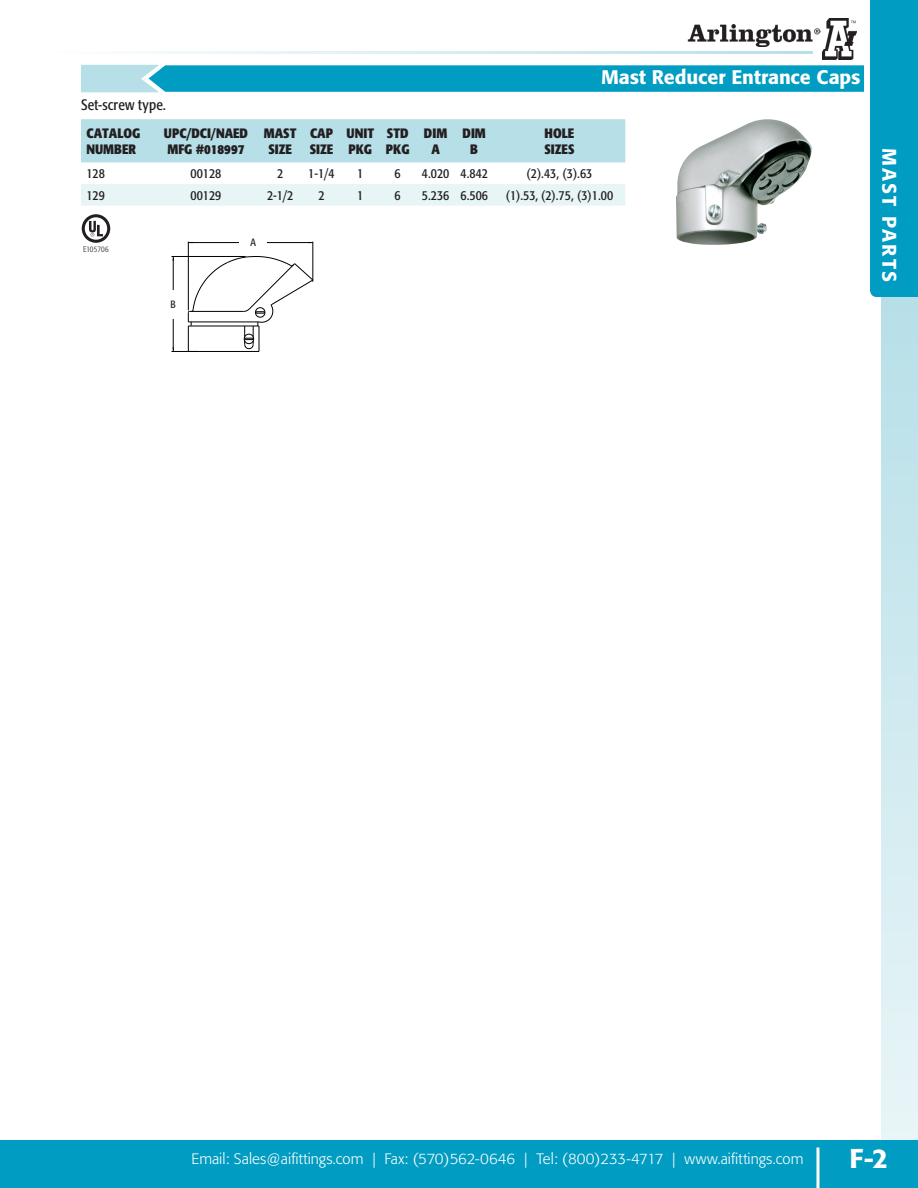
<style>
.page{position:relative;width:918px;height:1188px;background:#fff}
.page>*{position:absolute;margin:0;border:0;box-sizing:border-box;transform-origin:0 0}
.t1{font:500 27px "Formata";color:#fff}
.t2{font:500 19.5px "Formata";color:#fff}
.t3{font:500 19.5px "Formata";letter-spacing:.105em;color:#fff}
.t4{font:300 15px "Formata";color:#fff}
.t5{font:condensed 15px "Formata";letter-spacing:.01em;color:#231f20}
.t6{font:condensed 13.5px "Formata";color:#231f20}
.t7{font:700 condensed 13.5px "Formata";color:#231f20}
.t8{font:condensed 10.5px "Formata";color:#231f20}
.t9{font:300 condensed 8.25px "Formata";letter-spacing:.01em;color:#231f20}
</style>
<div class="page">
<hr style="left:0;top:52px;width:813px;height:2px;background:#b6dfe8">
<div style="left:881px;top:294px;width:37px;height:894px;background:linear-gradient(to bottom,#b7dfe8,#ecf6f9)"></div>
<div style="left:0;top:1140px;width:918px;height:48px;background:#009cc2"></div>
<hr style="left:816px;top:1148px;width:3px;height:40px;background:#fff">
<div style="left:870px;top:0;width:48px;height:297px;background:#009cc2"></div>
<img style="left:822px;top:18px;width:34px;height:41px">
<img style="left:688px;top:24px;width:133px;height:22px">
<img style="left:676px;top:119px;width:136px;height:126px">
<hr style="left:188px;top:242px;width:1px;height:68px;background:#000">
<hr style="left:313px;top:242px;width:1px;height:40px;background:#000">
<hr style="left:188px;top:242px;width:54px;height:1px;background:#000">
<hr style="left:262px;top:242px;width:51px;height:1px;background:#000">
<svg style="left:171px;top:256px;width:143px;height:96px"></svg>
<div style="left:240px;top:234px;width:27px;height:16px;background:#fff"></div>
<div style="left:161px;top:290px;width:24px;height:29px;background:#fff"></div>
<svg style="left:81px;top:65px;width:783px;height:27px;background:#16a4c6"></svg>
<svg style="left:82px;top:214px;width:28px;height:29px"></svg>
<div style="left:81px;top:119px;width:544px;height:43px;background:#b6dfe8"></div>
<div style="left:81px;top:184px;width:544px;height:22px;background:#e7f5f7"></div>
<p class="t5" style="left:81px;top:96px;width:87px">Set-screw type.</p>
<p class="t7" style="left:86px;top:125px;width:56px">CATALOG</p>
<p class="t7" style="left:86px;top:141px;width:51px">NUMBER</p>
<p class="t7" style="left:164px;top:125px;width:86px">UPC/DCI/NAED</p>
<p class="t7" style="left:167px;top:141px;width:79px">MFG #018997</p>
<p class="t7" style="left:264px;top:125px;width:34px">MAST</p>
<p class="t7" style="left:268px;top:141px;width:25px">SIZE</p>
<p class="t7" style="left:310px;top:125px;width:25px">CAP</p>
<p class="t7" style="left:310px;top:141px;width:25px">SIZE</p>
<p class="t7" style="left:347px;top:125px;width:29px">UNIT</p>
<p class="t7" style="left:349px;top:141px;width:25px">PKG</p>
<p class="t7" style="left:387px;top:125px;width:23px">STD</p>
<p class="t7" style="left:386px;top:141px;width:25px">PKG</p>
<p class="t7" style="left:424px;top:125px;width:25px">DIM</p>
<p class="t7" style="left:431px;top:141px;width:10px">A</p>
<p class="t7" style="left:463px;top:125px;width:25px">DIM</p>
<p class="t7" style="left:470px;top:141px;width:9px">B</p>
<p class="t7" style="left:545px;top:125px;width:31px">HOLE</p>
<p class="t7" style="left:544px;top:141px;width:32px">SIZES</p>
<p class="t2" style="left:601px;top:65px;width:261px">Mast Reducer Entrance Caps</p>
<p class="t6" style="left:86px;top:166px;width:20px">128</p>
<p class="t6" style="left:191px;top:166px;width:32px">00128</p>
<p class="t6" style="left:277px;top:166px;width:8px">2</p>
<p class="t6" style="left:308px;top:166px;width:28px">1-1/4</p>
<p class="t6" style="left:357px;top:166px;width:8px">1</p>
<p class="t6" style="left:395px;top:166px;width:8px">6</p>
<p class="t6" style="left:422px;top:166px;width:29px">4.020</p>
<p class="t6" style="left:460px;top:166px;width:29px">4.842</p>
<p class="t6" style="left:527px;top:166px;width:67px">(2).43, (3).63</p>
<p class="t6" style="left:86px;top:187px;width:20px">129</p>
<p class="t6" style="left:191px;top:187px;width:32px">00129</p>
<p class="t6" style="left:267px;top:187px;width:28px">2-1/2</p>
<p class="t6" style="left:318px;top:187px;width:8px">2</p>
<p class="t6" style="left:357px;top:187px;width:8px">1</p>
<p class="t6" style="left:395px;top:187px;width:8px">6</p>
<p class="t6" style="left:422px;top:187px;width:29px">5.236</p>
<p class="t6" style="left:460px;top:187px;width:29px">6.506</p>
<p class="t6" style="left:506px;top:187px;width:109px">(1).53, (2).75, (3)1.00</p>
<p class="t9" style="left:83px;top:244px;width:27px">E105706</p>
<p class="t8" style="left:171px;top:298px;width:7px">B</p>
<p class="t8" style="left:251px;top:236px;width:7px">A</p>
<h2 class="t3" style="left:901px;top:148px;width:136px;rotate:90deg">MAST PARTS</h2>
<p class="t4" style="left:192px;top:1150px;width:613px">Email: Sales@aifittings.com | Fax: (570)562-0646 | Tel: (800)233-4717 | www.aifittings.com</p>
<h1 class="t1" style="left:850px;top:1142px;width:40px">F-2</h1>
</div>
